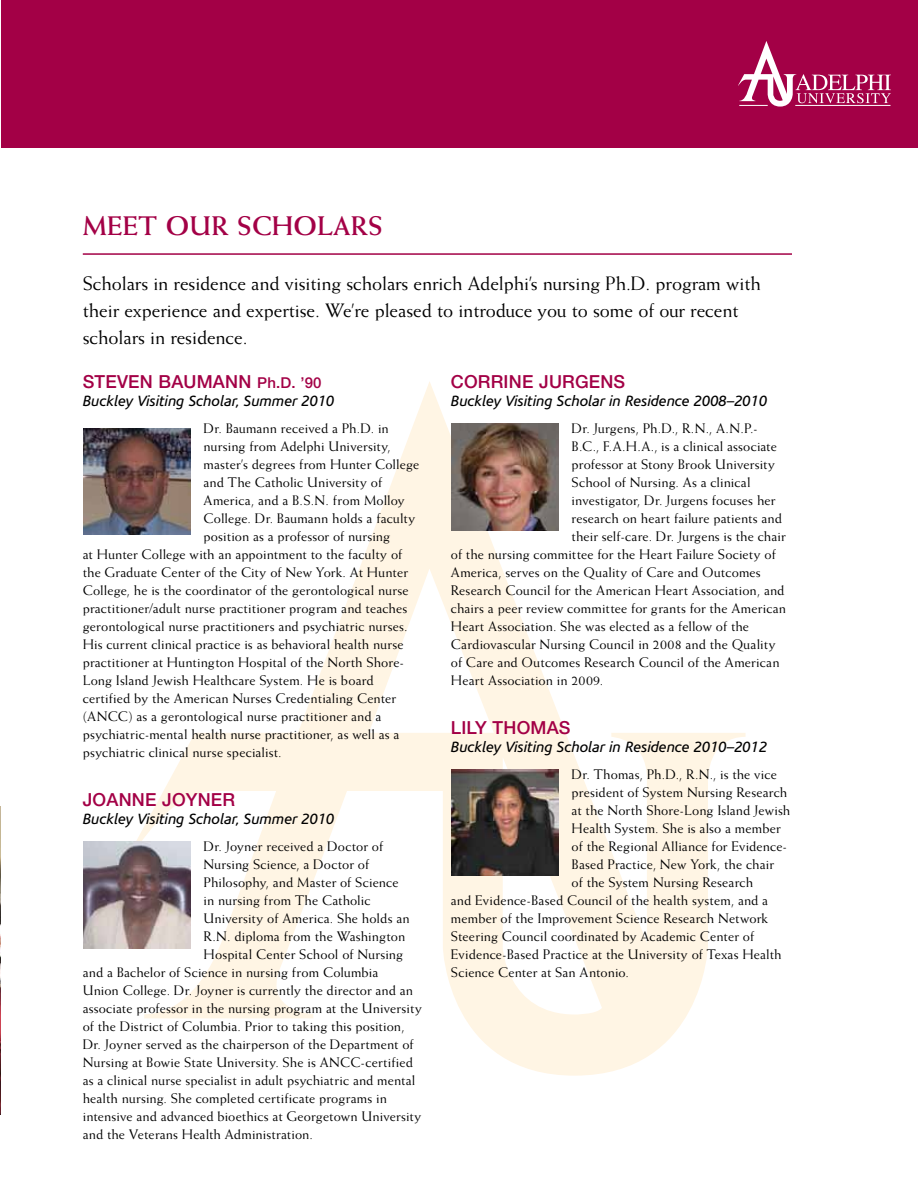
<style>
.page{position:relative;width:918px;height:1188px;background:#fff}
.page>*{position:absolute;margin:0;border:0;box-sizing:border-box;transform-origin:0 0}
.t1{font:700 27px "Weiss Std";letter-spacing:.01em;color:#a30046}
.t2{font:19.5px/27px "Weiss Std";letter-spacing:-.005em;color:#000}
.t3{font:500 18px "Helvetica Neue LT Std";letter-spacing:.01em;color:#a30046}
.t4{font:italic 15px "Corisande";color:#000}
.t5{font:13.8px "Weiss Std";letter-spacing:.005em;color:#000}
.s1{font-size:15px}
</style>
<div class="page">
<svg style="left:129px;top:382px;width:617px;height:694px"></svg>
<img style="left:0;top:806px;width:1px;height:309px">
<div style="left:1px;top:0;width:917px;height:148px;background:#a30046"></div>
<svg style="left:738px;top:41px;width:153px;height:66px"></svg>
<hr style="left:83px;top:253px;width:709px;height:2px;background:#a30046">
<img style="left:84px;top:428px;width:106px;height:107px">
<img style="left:452px;top:424px;width:106px;height:106px">
<img style="left:452px;top:769px;width:106px;height:107px">
<img style="left:84px;top:842px;width:106px;height:106px">
<h1 class="t1" style="left:83px;top:210px;width:301px">MEET OUR SCHOLARS</h1>
<h2 class="t2" style="left:83px;top:270px;width:680px">Scholars in residence and visiting scholars enrich Adelphi’s nursing Ph.D. program with their experience and expertise. We’re pleased to introduce you to some of our recent scholars in residence.</h2>
<h3 class="t3" style="left:83px;top:371px;width:240px">STEVEN BAUMANN <span class="s1">PH.D. ’90</span></h3>
<p class="t4" style="left:83px;top:393px;width:253px">Buckley Visiting Scholar, Summer 2010</p>
<p class="t5" style="left:204px;top:421px;width:187px">Dr. Baumann received a Ph.D. in</p>
<p class="t5" style="left:204px;top:439px;width:189px">nursing from Adelphi University,</p>
<p class="t5" style="left:204px;top:457px;width:217px">master’s degrees from Hunter College</p>
<p class="t5" style="left:204px;top:475px;width:180px">and The Catholic University of</p>
<p class="t5" style="left:204px;top:493px;width:203px">America, and a B.S.N. from Molloy</p>
<p class="t5" style="left:204px;top:511px;width:213px">College. Dr. Baumann holds a faculty</p>
<p class="t5" style="left:204px;top:529px;width:188px">position as a professor of nursing</p>
<p class="t5" style="left:83px;top:547px;width:321px">at Hunter College with an appointment to the faculty of</p>
<p class="t5" style="left:83px;top:565px;width:327px">the Graduate Center of the City of New York. At Hunter</p>
<p class="t5" style="left:83px;top:583px;width:327px">College, he is the coordinator of the gerontological nurse</p>
<p class="t5" style="left:83px;top:601px;width:326px">practitioner/adult nurse practitioner program and teaches</p>
<p class="t5" style="left:83px;top:619px;width:326px">gerontological nurse practitioners and psychiatric nurses.</p>
<p class="t5" style="left:83px;top:637px;width:322px">His current clinical practice is as behavioral health nurse</p>
<p class="t5" style="left:83px;top:655px;width:323px">practitioner at Huntington Hospital of the North Shore-</p>
<p class="t5" style="left:83px;top:672px;width:293px">Long Island Jewish Healthcare System. He is board</p>
<p class="t5" style="left:83px;top:690px;width:315px">certified by the American Nurses Credentialing Center</p>
<p class="t5" style="left:83px;top:708px;width:300px">(ANCC) as a gerontological nurse practitioner and a</p>
<p class="t5" style="left:83px;top:726px;width:318px">psychiatric-mental health nurse practitioner, as well as a</p>
<p class="t5" style="left:83px;top:744px;width:200px">psychiatric clinical nurse specialist.</p>
<h3 class="t3" style="left:83px;top:789px;width:148px">JOANNE JOYNER</h3>
<p class="t4" style="left:83px;top:811px;width:253px">Buckley Visiting Scholar, Summer 2010</p>
<p class="t5" style="left:204px;top:838px;width:181px">Dr. Joyner received a Doctor of</p>
<p class="t5" style="left:204px;top:856px;width:167px">Nursing Science, a Doctor of</p>
<p class="t5" style="left:204px;top:874px;width:197px">Philosophy, and Master of Science</p>
<p class="t5" style="left:204px;top:892px;width:169px">in nursing from The Catholic</p>
<p class="t5" style="left:204px;top:910px;width:208px">University of America. She holds an</p>
<p class="t5" style="left:204px;top:928px;width:203px">R.N. diploma from the Washington</p>
<p class="t5" style="left:204px;top:946px;width:201px">Hospital Center School of Nursing</p>
<p class="t5" style="left:83px;top:964px;width:297px">and a Bachelor of Science in nursing from Columbia</p>
<p class="t5" style="left:83px;top:982px;width:332px">Union College. Dr. Joyner is currently the director and an</p>
<p class="t5" style="left:83px;top:1000px;width:341px">associate professor in the nursing program at the University</p>
<p class="t5" style="left:83px;top:1018px;width:323px">of the District of Columbia. Prior to taking this position,</p>
<p class="t5" style="left:83px;top:1036px;width:332px">Dr. Joyner served as the chairperson of the Department of</p>
<p class="t5" style="left:83px;top:1054px;width:332px">Nursing at Bowie State University. She is ANCC-certified</p>
<p class="t5" style="left:83px;top:1072px;width:334px">as a clinical nurse specialist in adult psychiatric and mental</p>
<p class="t5" style="left:83px;top:1090px;width:306px">health nursing. She completed certificate programs in</p>
<p class="t5" style="left:83px;top:1108px;width:340px">intensive and advanced bioethics at Georgetown University</p>
<p class="t5" style="left:83px;top:1126px;width:232px">and the Veterans Health Administration.</p>
<h3 class="t3" style="left:451px;top:371px;width:176px">CORRINE JURGENS</h3>
<p class="t4" style="left:451px;top:393px;width:318px">Buckley Visiting Scholar in Residence 2008–2010</p>
<p class="t5" style="left:572px;top:421px;width:188px">Dr. Jurgens, Ph.D., R.N., A.N.P.-</p>
<p class="t5" style="left:572px;top:439px;width:207px">B.C., F.A.H.A., is a clinical associate</p>
<p class="t5" style="left:572px;top:457px;width:205px">professor at Stony Brook University</p>
<p class="t5" style="left:572px;top:475px;width:180px">School of Nursing. As a clinical</p>
<p class="t5" style="left:572px;top:493px;width:205px">investigator, Dr. Jurgens focuses her</p>
<p class="t5" style="left:572px;top:511px;width:212px">research on heart failure patients and</p>
<p class="t5" style="left:572px;top:529px;width:216px">their self-care. Dr. Jurgens is the chair</p>
<p class="t5" style="left:451px;top:547px;width:326px">of the nursing committee for the Heart Failure Society of</p>
<p class="t5" style="left:451px;top:565px;width:311px">America, serves on the Quality of Care and Outcomes</p>
<p class="t5" style="left:451px;top:583px;width:335px">Research Council for the American Heart Association, and</p>
<p class="t5" style="left:451px;top:601px;width:337px">chairs a peer review committee for grants for the American</p>
<p class="t5" style="left:451px;top:619px;width:300px">Heart Association. She was elected as a fellow of the</p>
<p class="t5" style="left:451px;top:637px;width:326px">Cardiovascular Nursing Council in 2008 and the Quality</p>
<p class="t5" style="left:451px;top:655px;width:330px">of Care and Outcomes Research Council of the American</p>
<p class="t5" style="left:451px;top:672px;width:154px">Heart Association in 2009.</p>
<h3 class="t3" style="left:451px;top:717px;width:121px">LILY THOMAS</h3>
<p class="t4" style="left:451px;top:739px;width:318px">Buckley Visiting Scholar in Residence 2010–2012</p>
<p class="t5" style="left:572px;top:766px;width:207px">Dr. Thomas, Ph.D., R.N., is the vice</p>
<p class="t5" style="left:572px;top:784px;width:217px">president of System Nursing Research</p>
<p class="t5" style="left:572px;top:802px;width:220px">at the North Shore-Long Island Jewish</p>
<p class="t5" style="left:572px;top:820px;width:211px">Health System. She is also a member</p>
<p class="t5" style="left:572px;top:838px;width:217px">of the Regional Alliance for Evidence-</p>
<p class="t5" style="left:572px;top:856px;width:204px">Based Practice, New York, the chair</p>
<p class="t5" style="left:572px;top:874px;width:183px">of the System Nursing Research</p>
<p class="t5" style="left:451px;top:892px;width:319px">and Evidence-Based Council of the health system, and a</p>
<p class="t5" style="left:451px;top:910px;width:319px">member of the Improvement Science Research Network</p>
<p class="t5" style="left:451px;top:928px;width:305px">Steering Council coordinated by Academic Center of</p>
<p class="t5" style="left:451px;top:946px;width:332px">Evidence-Based Practice at the University of Texas Health</p>
<p class="t5" style="left:451px;top:964px;width:180px">Science Center at San Antonio.</p>
</div>
